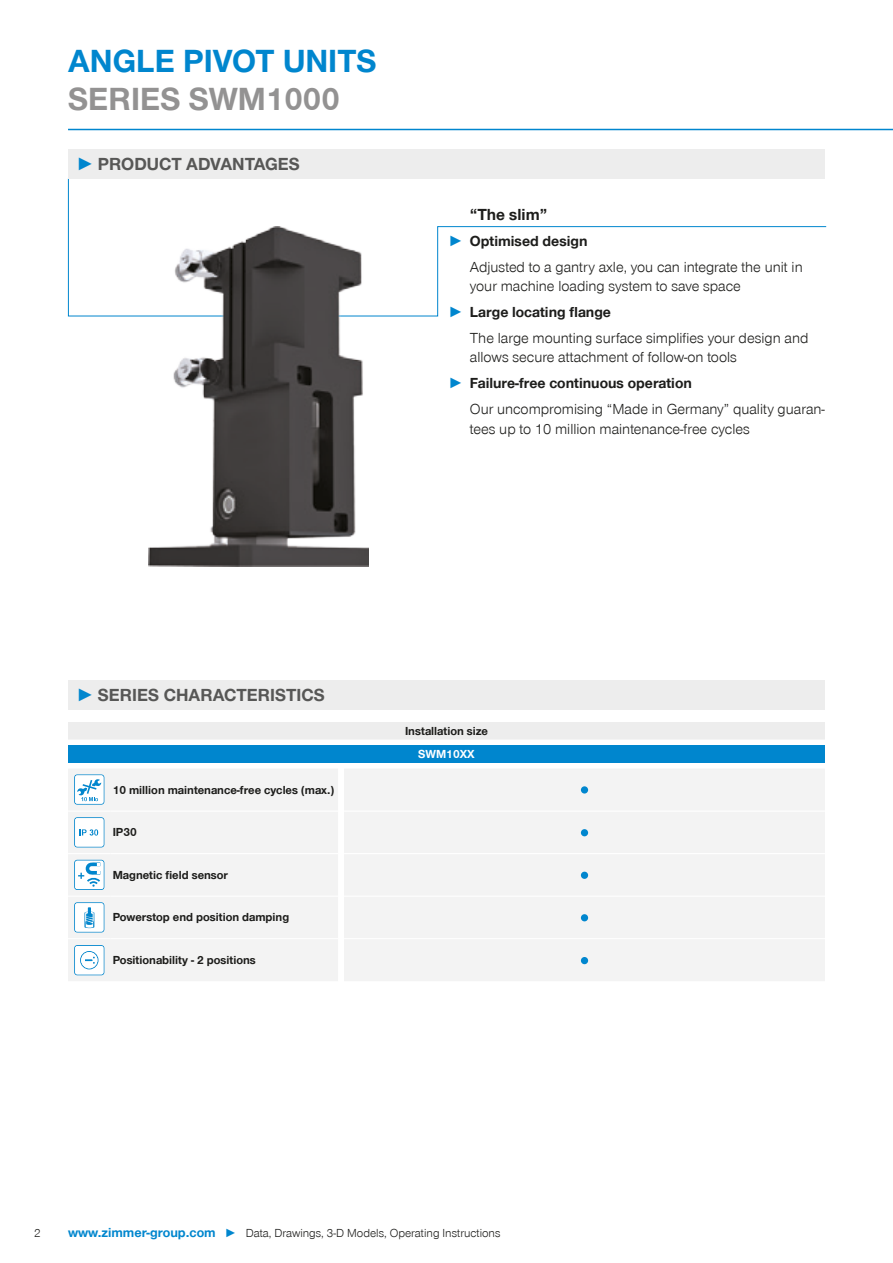
<style>
.page{position:relative;width:893px;height:1263px;background:#fff}
.page>*{position:absolute;margin:0;border:0;box-sizing:border-box;transform-origin:0 0}
.CB_AF_Headline_22_25{font:700 33px/37.5px "Zimmer Group Sans Global";color:#0086ce}
.t1{font:700 18px "Zimmer Group Sans Global";color:#575756}
.CB_AF_Prodvort_MKTHe{font:700 16.5px "Zimmer Group Sans Global";color:#1d1d1b}
.CB_AF_Prodvort_Body{font:300 15px/19.5px "Zimmer Group Sans Global";color:#1d1d1b}
.t2{font:700 15px "Zimmer Group Sans Global";color:#1d1d1b}
.CB_AF_Tab_Bestellnum{font:700 12px "Zimmer Group Sans Global";color:#1d1d1b}
.CB_AF_Seitenzahl_lin{font:300 12px "Zimmer Group Sans Global";color:#1d1d1b}
.CB_AF_Fußnote_zentri{font:700 12px "Zimmer Group Sans Global";color:#1d1d1b}
.CB_AF_Fußnote_zentri-2{font:700 12px "Zimmer Group Sans Global";color:#fff}
.s1{color:#939292}
.s2{font-family:"Zimmer Group Sans";color:#0086ce}
.s3{font-weight:700;font-size:13.5px;color:#0086ce}
.s4{color:#0086ce}
</style>
<div class="page">
<svg style="left:68px;top:179px;width:759px;height:138px"></svg>
<img style="left:148px;top:226px;width:220px;height:340px">
<hr style="left:68px;top:129px;width:825px;height:1px;background:#0086ce">
<div style="left:68px;top:680px;width:757px;height:30px;background:#ededed"></div>
<div style="left:68px;top:722px;width:757px;height:17px;background:#ededed"></div>
<svg style="left:68px;top:739px;width:757px;height:24px"></svg>
<div style="left:68px;top:745px;width:757px;height:17px;background:#0086ce"></div>
<div style="left:68px;top:769px;width:757px;height:212px;background:#f3f3f3"></div>
<hr style="left:344px;top:938px;width:481px;height:1px;background:#fff">
<hr style="left:68px;top:810px;width:43px;height:2px;background:#fff">
<hr style="left:111px;top:810px;width:227px;height:2px;background:#fff">
<svg style="left:338px;top:810px;width:6px;height:2px"></svg>
<hr style="left:344px;top:810px;width:481px;height:2px;background:#fff">
<hr style="left:344px;top:853px;width:481px;height:1px;background:#fff">
<hr style="left:344px;top:895px;width:481px;height:2px;background:#fff">
<hr style="left:68px;top:853px;width:43px;height:1px;background:#fff">
<hr style="left:68px;top:895px;width:43px;height:2px;background:#fff">
<hr style="left:68px;top:938px;width:43px;height:1px;background:#fff">
<hr style="left:111px;top:853px;width:227px;height:1px;background:#fff">
<hr style="left:111px;top:895px;width:227px;height:2px;background:#fff">
<svg style="left:338px;top:895px;width:6px;height:2px"></svg>
<hr style="left:111px;top:938px;width:227px;height:1px;background:#fff">
<svg style="left:74px;top:774px;width:30px;height:31px"></svg>
<div style="left:581px;top:786px;width:7px;height:7px;background:#0086ce;border-radius:50%"></div>
<svg style="left:74px;top:817px;width:30px;height:30px"></svg>
<div style="left:581px;top:829px;width:7px;height:7px;background:#0086ce;border-radius:50%"></div>
<svg style="left:74px;top:860px;width:30px;height:30px"></svg>
<div style="left:581px;top:872px;width:7px;height:7px;background:#0086ce;border-radius:50%"></div>
<svg style="left:74px;top:902px;width:30px;height:30px"></svg>
<div style="left:581px;top:914px;width:7px;height:7px;background:#0086ce;border-radius:50%"></div>
<svg style="left:74px;top:945px;width:30px;height:30px"></svg>
<div style="left:581px;top:957px;width:7px;height:7px;background:#0086ce;border-radius:50%"></div>
<div style="left:68px;top:149px;width:757px;height:30px;background:#ededed"></div>
<p class="CB_AF_Headline_22_25" style="left:68px;top:42px;width:310px">ANGLE PIVOT UNITS<br><span class="s1">SERIES SWM1000</span></p>
<p class="t1" style="left:77px;top:153px;width:225px"><span class="s2">►</span> PRODUCT ADVANTAGES</p>
<p class="CB_AF_Prodvort_MKTHe" style="left:470px;top:204px;width:79px">“The slim”</p>
<p class="t2" style="left:449px;top:232px;width:141px"><span class="s2">►</span> Optimised design</p>
<p class="CB_AF_Prodvort_Body" style="left:470px;top:257px;width:334px">Adjusted to a gantry axle, you can integrate the unit in your machine loading system to save space</p>
<p class="t2" style="left:449px;top:303px;width:164px"><span class="s2">►</span> Large locating flange</p>
<p class="CB_AF_Prodvort_Body" style="left:470px;top:328px;width:340px">The large mounting surface simplifies your design and allows secure attachment of follow-on tools</p>
<p class="t2" style="left:449px;top:374px;width:245px"><span class="s2">►</span> Failure-free continuous operation</p>
<p class="CB_AF_Prodvort_Body" style="left:470px;top:399px;width:357px">Our uncompromising “Made in Germany” quality guaran&shy;tees up to 10 million maintenance-free cycles</p>
<p class="t1" style="left:77px;top:684px;width:250px"><span class="s2">►</span> SERIES CHARACTERISTICS</p>
<p class="CB_AF_Tab_Bestellnum" style="left:113px;top:782px;width:223px">10 million maintenance-free cycles (max.)</p>
<p class="CB_AF_Tab_Bestellnum" style="left:113px;top:825px;width:26px">IP30</p>
<p class="CB_AF_Tab_Bestellnum" style="left:113px;top:868px;width:117px">Magnetic field sensor</p>
<p class="CB_AF_Tab_Bestellnum" style="left:113px;top:910px;width:178px">Powerstop end position damping</p>
<p class="CB_AF_Tab_Bestellnum" style="left:113px;top:953px;width:145px">Positionability - 2 positions</p>
<p class="CB_AF_Fußnote_zentri" style="left:405px;top:724px;width:84px">Installation size</p>
<p class="CB_AF_Fußnote_zentri-2" style="left:418px;top:747px;width:58px">SWM10XX</p>
<p class="CB_AF_Seitenzahl_lin" style="left:34px;top:1226px;width:8px">2</p>
<p class="CB_AF_Seitenzahl_lin" style="left:68px;top:1226px;width:434px"><span class="s3">www.zimmer-group.com</span> <span class="s4">►</span> Data, Drawings, 3-D Models, Operating Instructions</p>
</div>
